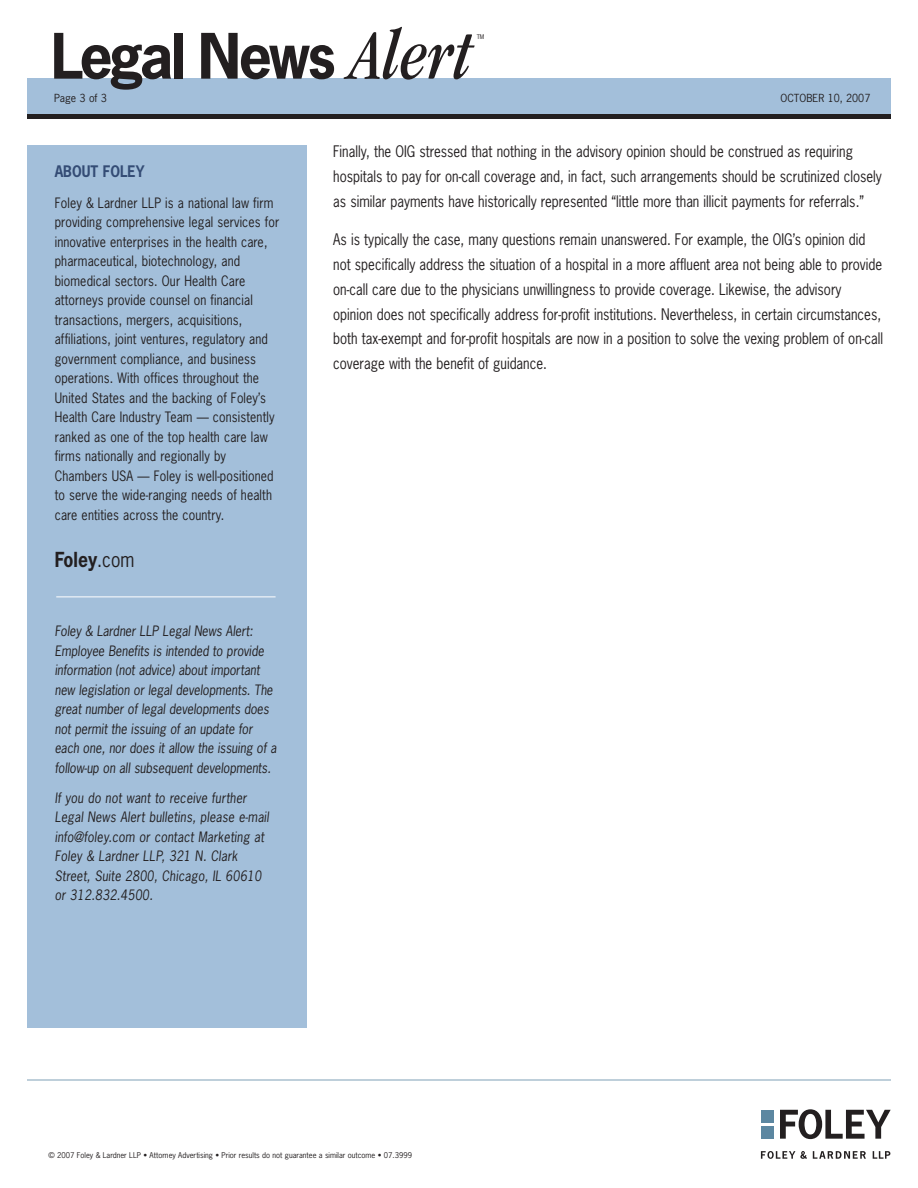
<style>
.page{position:relative;width:918px;height:1188px;background:#fff}
.page>*{position:absolute;margin:0;border:0;box-sizing:border-box;transform-origin:0 0}
.t1{font:700 58.8px "News Gothic Std";letter-spacing:-.05em;color:#231f20}
.t2{font:700 19.5px "News Gothic Std";color:#231f20;scale:.9 1}
.t3{font:15px/24.8px "News Gothic Std";color:#231f20;scale:.88 1}
.t4{font:700 15px "News Gothic Std";color:#344c75;scale:.9 1}
.t5{font:13.5px/19.5px "News Gothic Std";letter-spacing:.01em;color:#231f20;scale:.9 1}
.t6{font:italic 13.5px/19.5px "News Gothic Std";color:#231f20;scale:.9 1}
.t7{font:10.5px "News Gothic Std";color:#231f20}
.t8{font:7.5px "News Gothic Std";color:#231f20}
.t9{font:6px "News Gothic Std";color:#231f20}
.s1{font-family:"ITC Garamond Std";font-weight:400;font-style:italic;font-stretch:condensed;font-size:73.5px}
.s2{font-weight:400}
</style>
<div class="page">
<hr style="left:27px;top:1080px;width:864px;height:1px;background:#7ea1b7">
<div style="left:27px;top:78px;width:864px;height:41px;background:#a3bfda"></div>
<div style="left:27px;top:114px;width:864px;height:5px;background:#231f20"></div>
<svg style="left:761px;top:1151px;width:46px;height:8px"></svg>
<svg style="left:813px;top:1151px;width:53px;height:8px"></svg>
<svg style="left:873px;top:1151px;width:17px;height:8px"></svg>
<svg style="left:780px;top:1109px;width:111px;height:30px"></svg>
<div style="left:761px;top:1110px;width:13px;height:12px;background:#5c87a1"></div>
<div style="left:761px;top:1126px;width:13px;height:13px;background:#5c87a1"></div>
<div style="left:28px;top:145px;width:279px;height:883px;background:#a3bfda"></div>
<hr style="left:56px;top:597px;width:220px;height:1px;background:#fff">
<h1 class="t1" style="left:51px;top:24px;width:422px">Legal News <span class="s1">Alert</span></h1>
<p class="t7" style="left:54px;top:93px;width:55px">Page 3 of 3</p>
<p class="t7" style="left:781px;top:93px;width:91px">OCTOBER 10, 2007</p>
<p class="t9" style="left:477px;top:34px;width:9px">TM</p>
<p class="t4" style="left:55px;top:163px;width:101px">ABOUT FOLEY</p>
<p class="t5" style="left:55px;top:193px;width:251px">Foley &amp; Lardner LLP is a national law firm providing comprehensive legal services for innovative enterprises in the health care, pharmaceutical, biotechnology, and biomedical sectors. Our Health Care attorneys provide counsel on financial transactions, mergers, acquisitions, affiliations, joint ventures, regulatory and government compliance, and business operations. With offices throughout the United States and the backing of Foley’s Health Care Industry Team — consistently ranked as one of the top health care law firms nationally and regionally by Chambers USA — Foley is well-positioned to serve the wide-ranging needs of health care entities across the country.</p>
<h2 class="t2" style="left:55px;top:549px;width:90px">Foley<span class="s2">.com</span></h2>
<p class="t6" style="left:55px;top:622px;width:248px">Foley &amp; Lardner LLP Legal News Alert:<br>Employee Benefits is intended to provide information (not advice) about important new legislation or legal developments. The great number of legal developments does not permit the issuing of an update for each one, nor does it allow the issuing of a follow-up on all subsequent developments.</p>
<p class="t6" style="left:55px;top:788px;width:240px">If you do not want to receive further Legal News Alert bulletins, please e-mail info@foley.com or contact Marketing at Foley &amp; Lardner LLP, 321 N. Clark Street, Suite 2800, Chicago, IL 60610 or 312.832.4500.</p>
<p class="t3" style="left:333px;top:140px;width:625px">Finally, the OIG stressed that nothing in the advisory opinion should be construed as requiring hospitals to pay for on-call coverage and, in fact, such arrangements should be scrutinized closely as similar payments have historically represented “little more than illicit payments for referrals.”</p>
<p class="t3" style="left:333px;top:228px;width:626px">As is typically the case, many questions remain unanswered. For example, the OIG’s opinion did not specifically address the situation of a hospital in a more affluent area not being able to provide on-call care due to the physicians unwillingness to provide coverage. Likewise, the advisory opinion does not specifically address for-profit institutions. Nevertheless, in certain circumstances, both tax-exempt and for-profit hospitals are now in a position to solve the vexing problem of on-call coverage with the benefit of guidance.</p>
<p class="t8" style="left:49px;top:1151px;width:365px">© 2007 Foley &amp; Lardner LLP • Attorney Advertising • Prior results do not guarantee a similar outcome • 07.3999</p>
</div>
